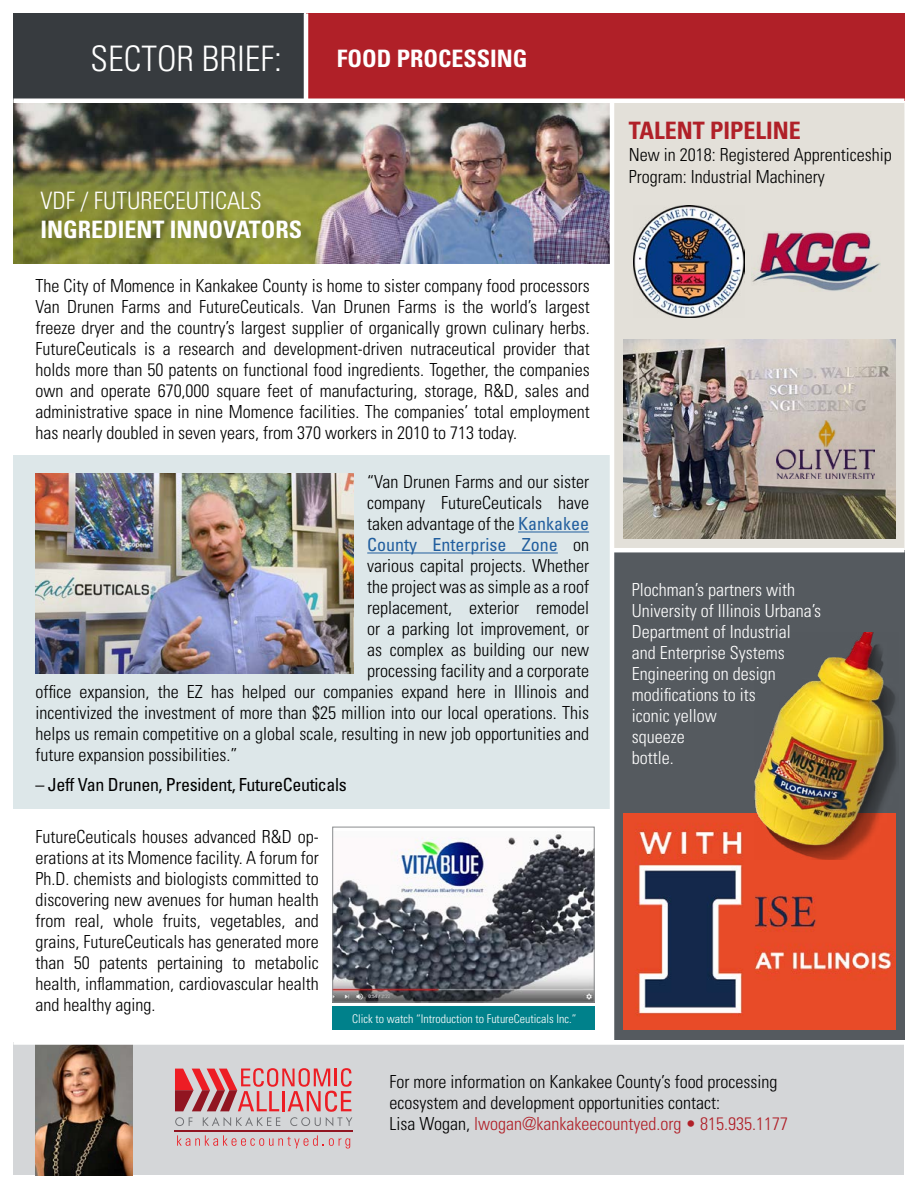
<style>
.page{position:relative;width:918px;height:1188px;background:#fff}
.page>*{position:absolute;margin:0;border:0;box-sizing:border-box;transform-origin:0 0}
.t1{font:300 condensed 35.1px "Univers";color:#fff}
.t2{font:700 condensed 24px "Univers";color:#fff}
.t3{font:300 condensed 24px "Univers";color:#fff}
.t4{font:700 condensed 24px "Univers";color:#b02028}
.t5{font:300 condensed 18px/21px "Univers";color:#000;text-align:justify}
.t6{font:300 condensed 18px/21px "Univers";color:#fff}
.t7{font:condensed 18px "Univers";letter-spacing:-.02em;color:#000}
.t8{font:condensed 18px "Univers";color:#215e9e}
.t9{font:300 condensed 12px "Univers";color:#fff}
.s1{font-weight:400;color:#215e9e}
.s2{font-weight:300;color:#000}
.s3{color:#b02028}
</style>
<div class="page">
<div style="left:614px;top:103px;width:290px;height:445px;background:#e3e0d9"></div>
<div style="left:14px;top:1042px;width:890px;height:132px;background:#d4d6d8"></div>
<img style="left:36px;top:1045px;width:96px;height:130px">
<svg style="left:175px;top:1068px;width:177px;height:58px"></svg>
<svg style="left:177px;top:1135px;width:173px;height:13px"></svg>
<hr style="left:175px;top:1130px;width:178px;height:2px;background:#af1a28">
<div style="left:14px;top:14px;width:290px;height:87px;background:#373b3f"></div>
<div style="left:306px;top:14px;width:598px;height:87px;background:#b02028"></div>
<img style="left:14px;top:103px;width:596px;height:160px">
<div style="left:14px;top:455px;width:597px;height:354px;background:#dde7e9"></div>
<hr style="left:518px;top:532px;width:71px;height:1px;background:#215e9e">
<hr style="left:367px;top:553px;width:191px;height:1px;background:#215e9e">
<img style="left:35px;top:474px;width:319px;height:199px">
<img style="left:751px;top:232px;width:130px;height:60px">
<img style="left:633px;top:206px;width:112px;height:111px">
<div style="left:612px;top:550px;width:292px;height:490px;background:#555a5f"></div>
<img style="left:623px;top:813px;width:273px;height:217px">
<img style="left:754px;top:633px;width:143px;height:227px">
<hr style="left:610px;top:101px;width:4px;height:941px;background:#fff">
<hr style="left:14px;top:99px;width:890px;height:4px;background:#fff">
<div style="left:14px;top:1040px;width:890px;height:5px;background:#fff"></div>
<hr style="left:611px;top:548px;width:294px;height:4px;background:#fff">
<hr style="left:304px;top:13px;width:4px;height:88px;background:#fff">
<img style="left:623px;top:340px;width:273px;height:198px">
<img style="left:776px;top:421px;width:99px;height:57px">
<img style="left:334px;top:834px;width:259px;height:166px">
<div style="left:332px;top:827px;width:263px;height:175px;border:1px solid #8a8c8e"></div>
<div style="left:332px;top:1007px;width:263px;height:23px;background:#00818b"></div>
<h1 class="t1" style="left:91px;top:37px;width:193px">SECTOR BRIEF:</h1>
<h2 class="t2" style="left:337px;top:43px;width:192px">FOOD PROCESSING</h2>
<h2 class="t3" style="left:40px;top:186px;width:223px">VDF / FUTURECEUTICALS</h2>
<h2 class="t2" style="left:40px;top:215px;width:263px">INGREDIENT INNOVATORS</h2>
<p class="t5" style="left:35px;top:275px;width:556px">The City of Momence in Kankakee County is home to sister company food processors Van Drunen Farms and FutureCeuticals. Van Drunen Farms is the world’s largest freeze dryer and the country’s largest supplier of organically grown culinary herbs.<br>FutureCeuticals is a research and development-driven nutraceutical provider that holds more than 50 patents on functional food ingredients. Together, the companies own and operate 670,000 square feet of manufacturing, storage, R&amp;D, sales and administrative space in nine Momence facilities. The companies’ total employment has nearly doubled in seven years, from 370 workers in 2010 to 713 today.</p>
<p class="t5" style="left:367px;top:471px;width:223px">“Van Drunen Farms and our sister</p>
<p class="t5" style="left:367px;top:492px;width:223px">company FutureCeuticals have</p>
<p class="t5" style="left:367px;top:513px;width:223px">taken advantage of the <span class="s1">Kankakee</span></p>
<p class="t8" style="left:367px;top:533px;width:223px">County Enterprise Zone <span class="s2">on</span></p>
<p class="t5" style="left:367px;top:555px;width:223px">various capital projects. Whether</p>
<p class="t5" style="left:367px;top:576px;width:223px">the project was as simple as a roof</p>
<p class="t5" style="left:367px;top:597px;width:223px">replacement, exterior remodel</p>
<p class="t5" style="left:367px;top:618px;width:223px">or a parking lot improvement, or</p>
<p class="t5" style="left:367px;top:639px;width:223px">as complex as building our new</p>
<p class="t5" style="left:367px;top:660px;width:223px">processing facility and a corporate</p>
<p class="t5" style="left:35px;top:681px;width:555px">office expansion, the EZ has helped our companies expand here in Illinois and</p>
<p class="t5" style="left:35px;top:702px;width:555px">incentivized the investment of more than $25 million into our local operations. This</p>
<p class="t5" style="left:35px;top:723px;width:555px">helps us remain competitive on a global scale, resulting in new job opportunities and</p>
<p class="t5" style="left:35px;top:744px;width:203px">future expansion possibilities.”</p>
<p class="t7" style="left:35px;top:773px;width:313px">– Jeff Van Drunen, President, FutureCeuticals</p>
<p class="t5" style="left:35px;top:826px;width:285px">FutureCeuticals houses advanced R&amp;D op&shy;erations at its Momence facility. A forum for Ph.D. chemists and biologists committed to discovering new avenues for human health from real, whole fruits, vegetables, and grains, FutureCeuticals has generated more than 50 patents pertaining to metabolic health, inflammation, cardiovascular health and healthy aging.</p>
<p class="t9" style="left:352px;top:1012px;width:226px">Click to watch “Introduction to FutureCeuticals Inc.”</p>
<h2 class="t4" style="left:629px;top:116px;width:173px">TALENT PIPELINE</h2>
<p class="t5" style="left:629px;top:144px;width:264px;line-height:21.6px">New in 2018: Registered Apprenticeship<br>Program: Industrial Machinery</p>
<p class="t6" style="left:632px;top:579px;width:191px">Plochman’s partners with<br>University of Illinois Urbana’s<br>Department of Industrial<br>and Enterprise Systems<br>Engineering on design modifications to its<br>iconic yellow<br>squeeze<br>bottle.</p>
<p class="t5" style="left:389px;top:1071px;width:400px;text-align:left">For more information on Kankakee County’s food processing ecosystem and development opportunities contact:<br>Lisa Wogan, <span class="s3">lwogan@kankakeecountyed.org • 815.935.1177</span></p>
</div>
